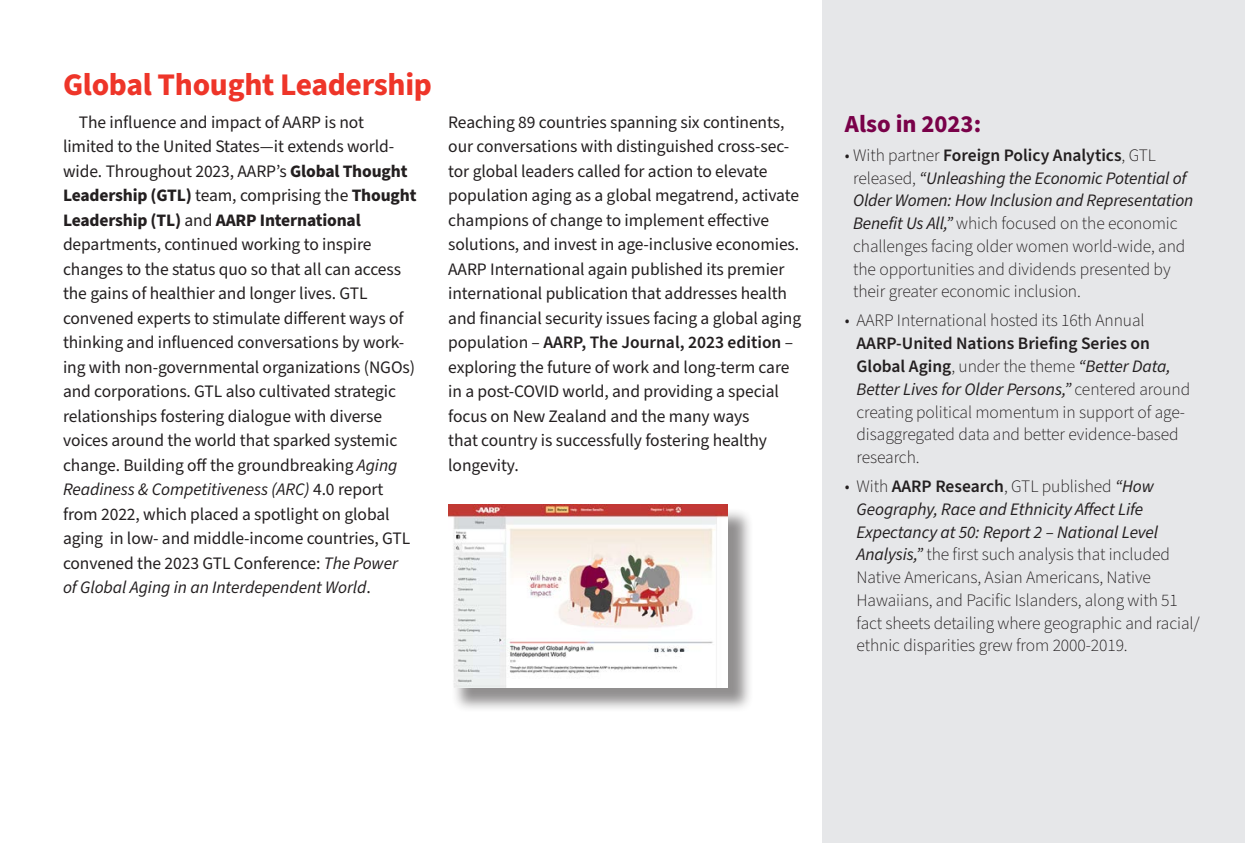
<style>
.page{position:relative;width:1245px;height:843px;background:#fff}
.page>*{position:absolute;margin:0;border:0;box-sizing:border-box;transform-origin:0 0}
.article_header{font:700 31.5px "Source Sans Pro";letter-spacing:-.01em;color:#ee3529}
.social_impact_header{font:700 24.5px "Source Sans Pro";color:#790149}
.body{font:17.5px/24.5px "Source Sans Pro";letter-spacing:-.005em;color:#231f20}
.social_impact_bullets{font:300 17.5px/22.8px "Source Sans Pro";letter-spacing:-.005em;color:#231f20}
.s1{font-weight:700}
.s2{font-style:italic}
.s3{font-weight:600}
.s4{font-weight:400;font-style:italic}
</style>
<div class="page">
<div style="left:822px;top:0;width:422px;height:843px;background:#e6e7e9"></div>
<div style="left:451px;top:507px;width:302px;height:207px;background:#231f20;opacity:.5"></div>
<img style="left:448px;top:504px;width:280px;height:183px">
<p class="article_header" style="left:63px;top:63px;width:370px">Global Thought Leadership</p>
<p class="body" style="left:63px;top:110px;width:355px;text-indent:16px">The influence and impact of AARP is not limited to the United States—it extends world&shy;wide. Throughout 2023, AARP’s <span class="s1">Global Thought Leadership (GTL)</span> team, comprising the <span class="s1">Thought Leadership (TL)</span> and <span class="s1">AARP International </span>departments, continued working to inspire changes to the status quo so that all can access the gains of healthier and longer lives. GTL convened experts to stimulate different ways of thinking and influenced conversations by work&shy;ing with non-governmental organizations (NGOs) and corporations. GTL also cultivated strategic relationships fostering dialogue with diverse voices around the world that sparked systemic change. Building off the groundbreaking <span class="s2">Aging Readiness &amp; Competitiveness (ARC)</span> 4.0 report from 2022, which placed a spotlight on global aging in low- and middle-income countries, GTL convened the 2023 GTL Conference: <span class="s2">The Power<br>of Global Aging in an Interdependent World</span>.</p>
<p class="body" style="left:448px;top:110px;width:354px">Reaching 89 countries spanning six continents, our conversations with distinguished cross-sec&shy;tor global leaders called for action to elevate population aging as a global megatrend, activate champions of change to implement effective solutions, and invest in age-inclusive economies.<br>AARP International again published its premier international publication that addresses health and financial security issues facing a global aging population – <span class="s3">AARP, The Journal, 2023 edition</span> – exploring the future of work and long-term care in a post-COVID world, and providing a special focus on New Zealand and the many ways<br>that country is successfully fostering healthy longevity.</p>
<p class="social_impact_header" style="left:844px;top:107px;width:138px">Also in 2023:</p>
<p class="social_impact_bullets" style="left:853px;top:144px;width:342px;text-indent:-8px">• With partner <span class="s3">Foreign Policy Analytics</span>, GTL released, <span class="s4">“Unleashing the Economic Potential of Older Women: How Inclusion and Representation Benefit Us All,”</span> which focused on the economic challenges facing older women world-wide, and the opportunities and dividends presented by their greater economic inclusion.</p>
<p class="social_impact_bullets" style="left:856px;top:310px;width:335px;text-indent:-12px">• AARP International hosted its 16th Annual <span class="s3">AARP-United Nations Briefing Series on Global Aging</span>, under the theme <span class="s4">“Better Data, Better Lives for Older Persons,”</span> centered around creating political momentum in support of age&shy;disaggregated data and better evidence-based research.</p>
<p class="social_impact_bullets" style="left:856px;top:475px;width:345px;text-indent:-12px">• With <span class="s3">AARP Research</span>, GTL published <span class="s4">“How Geography, Race and Ethnicity Affect Life Expectancy at 50: Report 2 – National Level Analysis,”</span> the first such analysis that included Native Americans, Asian Americans, Native Hawaiians, and Pacific Islanders, along with 51 fact sheets detailing where geographic and racial/ ethnic disparities grew from 2000-2019.</p>
</div>
